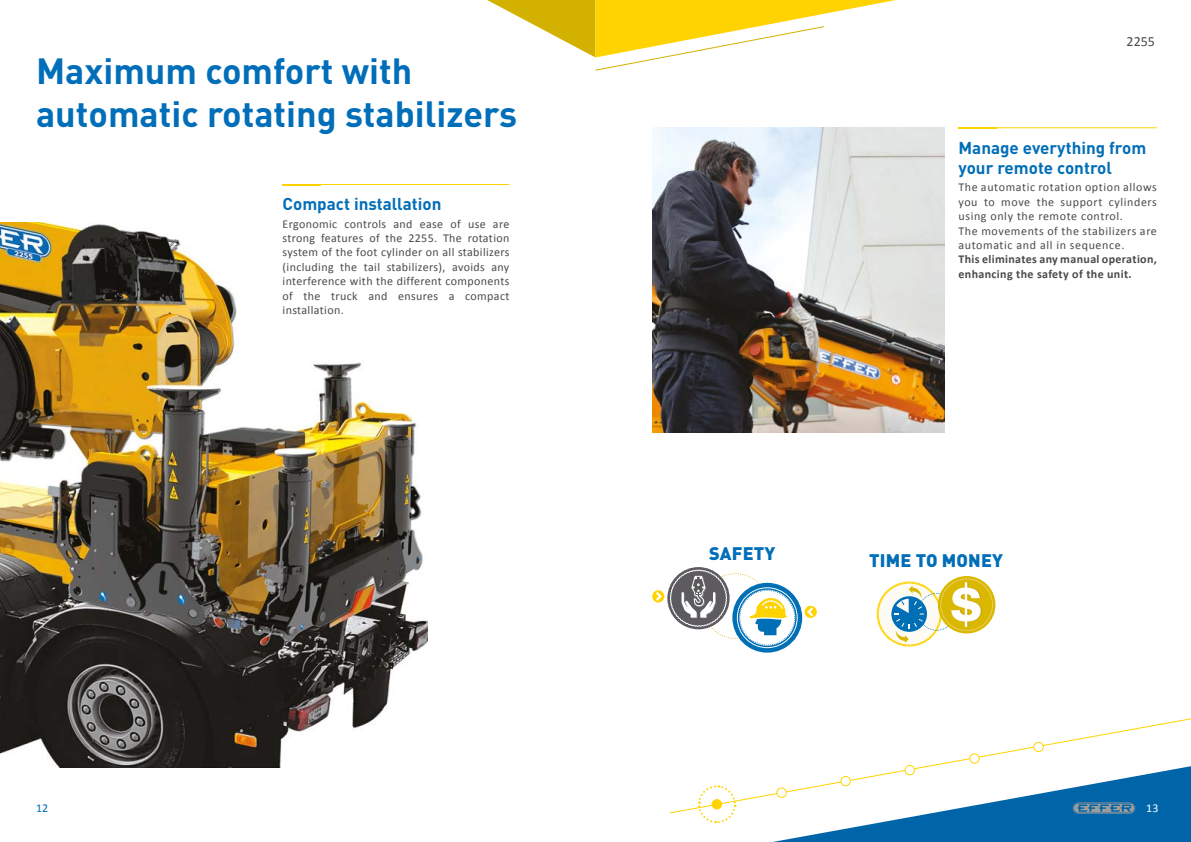
<style>
.page{position:relative;width:1191px;height:842px;background:#fff}
.page>*{position:absolute;margin:0;border:0;box-sizing:border-box;transform-origin:0 0}
.t1{font:700 36px/43.2px "DIN Pro";color:#006eb8}
.t2{font:900 18px "DIN Pro";letter-spacing:.01em;color:#006eb8}
.t3{font:700 17px/20.4px "DIN Pro";color:#006eb8}
.t4{font:14px "Calibri";color:#4a4a49}
.t5{font:12px/14.4px "Calibri";letter-spacing:.05em;color:#4a4a49;text-align:justify}
.t6{font:700 12px/14.4px "Calibri";letter-spacing:.03em;color:#4a4a49}
.t7{font:12px "Calibri";color:#fff}
.t8{font:12px "Calibri";color:#006eb8}
</style>
<div class="page">
<img style="left:0;top:222px;width:428px;height:546px">
<img style="left:652px;top:128px;width:292px;height:305px">
<svg style="left:877px;top:582px;width:63px;height:64px"></svg>
<svg style="left:938px;top:576px;width:57px;height:57px"></svg>
<div style="left:940px;top:579px;width:52px;height:52px;border:1px solid #e9cc5c;border-radius:50%"></div>
<svg style="left:891px;top:582px;width:91px;height:61px"></svg>
<svg style="left:667px;top:567px;width:62px;height:62px"></svg>
<div style="left:732px;top:583px;width:70px;height:70px;border:4px solid #006fb5;border-radius:50%"></div>
<svg style="left:804px;top:606px;width:12px;height:12px"></svg>
<svg style="left:652px;top:590px;width:12px;height:12px"></svg>
<svg style="left:670px;top:570px;width:125px;height:76px"></svg>
<hr style="left:283px;top:184px;width:226px;height:1px;background:#ffd300">
<hr style="left:283px;top:184px;width:38px;height:2px;background:#ffd300">
<svg style="left:773px;top:814px;width:418px;height:28px"></svg>
<svg style="left:670px;top:718px;width:521px;height:96px"></svg>
<div style="left:905px;top:765px;width:9px;height:10px;background:#fff;border-radius:50%"></div>
<div style="left:904px;top:765px;width:11px;height:10px;border:1px solid #ffd300;border-radius:50%"></div>
<svg style="left:697px;top:784px;width:39px;height:40px"></svg>
<div style="left:776px;top:788px;width:10px;height:9px;background:#fff;border-radius:50%"></div>
<div style="left:776px;top:787px;width:11px;height:11px;border:1px solid #ffd300;border-radius:50%"></div>
<div style="left:840px;top:776px;width:10px;height:10px;background:#fff;border-radius:50%"></div>
<div style="left:840px;top:776px;width:11px;height:10px;border:1px solid #ffd300;border-radius:50%"></div>
<div style="left:969px;top:754px;width:10px;height:9px;background:#fff;border-radius:50%"></div>
<div style="left:969px;top:753px;width:11px;height:11px;border:1px solid #ffd300;border-radius:50%"></div>
<svg style="left:1033px;top:742px;width:10px;height:10px"></svg>
<div style="left:1033px;top:741px;width:11px;height:11px;border:1px solid #ffd300;border-radius:50%"></div>
<hr style="left:958px;top:128px;width:199px;height:1px;background:#ffd300">
<svg style="left:487px;top:0;width:409px;height:71px"></svg>
<h1 class="t1" style="left:36px;top:48px;width:483px">Maximum comfort with automatic rotating stabilizers</h1>
<p class="t8" style="left:36px;top:799px;width:14px">12</p>
<h3 class="t3" style="left:283px;top:193px;width:160px">Compact installation</h3>
<p class="t5" style="left:283px;top:216px;width:228px">Ergonomic controls and ease of use are strong features of the 2255. The rotation system of the foot cylinder on all stabilizers (including the tail stabilizers), avoids any interference with the different components of the truck and ensures a compact installation.</p>
<p class="t4" style="left:1126px;top:32px;width:30px">2255</p>
<h3 class="t3" style="left:958px;top:137px;width:189px">Manage everything from your remote control</h3>
<p class="t5" style="left:958px;top:180px;width:200px;text-align:left">The automatic rotation option allows you to move the support cylinders using only the remote control.<br>The movements of the stabilizers are automatic and all in sequence.</p>
<p class="t6" style="left:958px;top:252px;width:200px">This eliminates any manual operation, enhancing the safety of the unit.</p>
<h2 class="t2" style="left:709px;top:542px;width:68px">SAFETY</h2>
<h2 class="t2" style="left:869px;top:548px;width:135px">TIME TO MONEY</h2>
<p class="t7" style="left:1146px;top:799px;width:14px">13</p>
</div>
